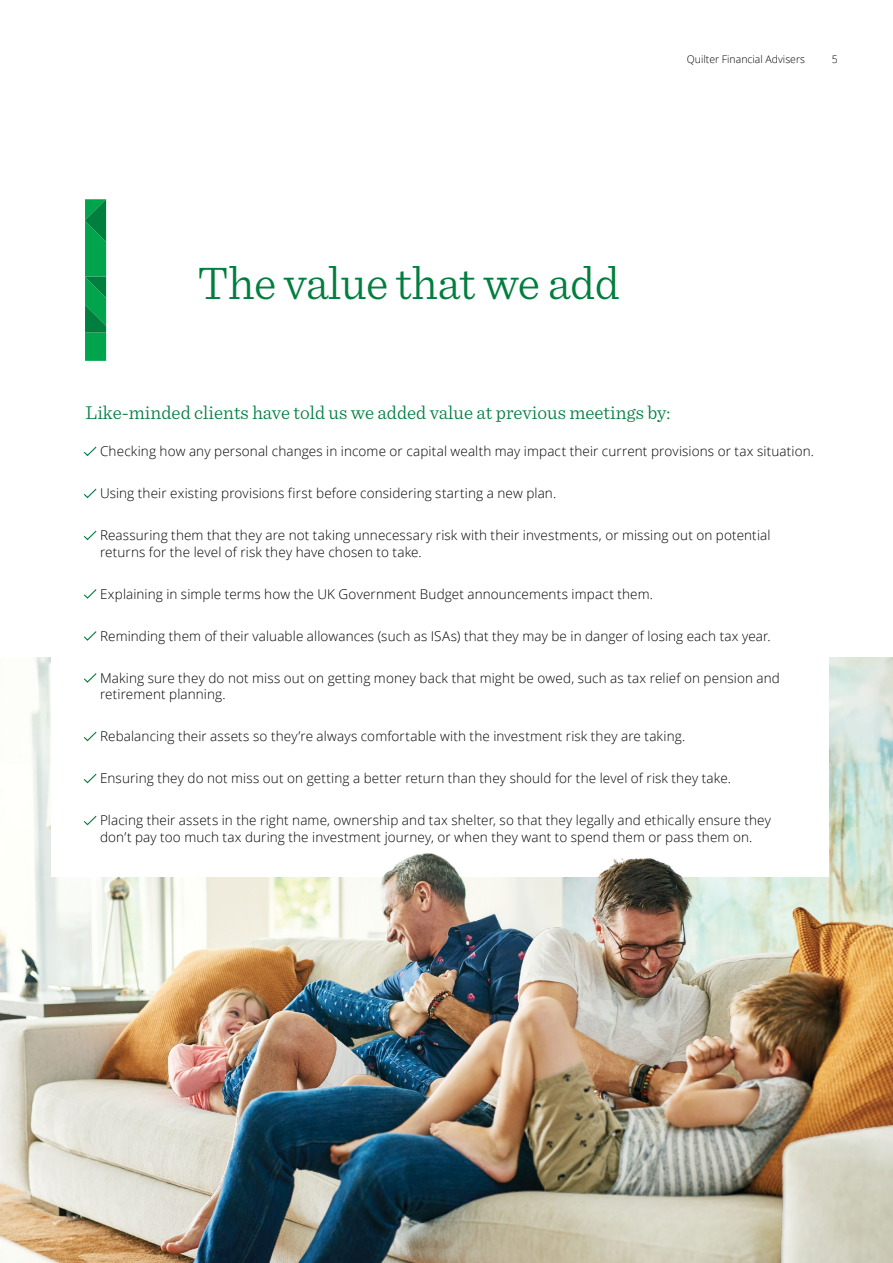
<style>
.page{position:relative;width:893px;height:1263px;background:#fff}
.page>*{position:absolute;margin:0;border:0;box-sizing:border-box;transform-origin:0 0}
.t1{font:300 48px "Sentinel";letter-spacing:-.01em;color:#007e3e}
.t2{font:300 19.5px "Sentinel";color:#007e3e}
.t3{font:300 13.5px/16.5px "Open Sans";letter-spacing:.01em;color:#000}
.t4{font:300 10.5px "Open Sans";color:#000}
</style>
<div class="page">
<img style="left:30px;top:657px;width:863px;height:142px">
<div style="left:52px;top:610px;width:777px;height:266px;background:#fff"></div>
<svg style="left:85px;top:199px;width:21px;height:162px;background:#03994a"></svg>
<svg style="left:83px;top:446px;width:14px;height:11px"></svg>
<svg style="left:83px;top:488px;width:14px;height:11px"></svg>
<svg style="left:83px;top:530px;width:14px;height:11px"></svg>
<svg style="left:83px;top:589px;width:14px;height:10px"></svg>
<svg style="left:83px;top:631px;width:14px;height:10px"></svg>
<svg style="left:83px;top:673px;width:14px;height:10px"></svg>
<svg style="left:83px;top:731px;width:14px;height:11px"></svg>
<svg style="left:83px;top:773px;width:14px;height:11px"></svg>
<img style="left:0;top:799px;width:893px;height:464px">
<p class="t4" style="left:687px;top:52px;width:120px">Quilter Financial Advisers</p>
<p class="t4" style="left:832px;top:52px;width:7px">5</p>
<h1 class="t1" style="left:197px;top:247px;width:424px">The value that we add</h1>
<h2 class="t2" style="left:86px;top:398px;width:586px">Like-minded clients have told us we added value at previous meetings by:</h2>
<p class="t3" style="left:100px;top:443px;width:716px">Checking how any personal changes in income or capital wealth may impact their current provisions or tax situation.</p>
<p class="t3" style="left:100px;top:485px;width:458px">Using their existing provisions first before considering starting a new plan.</p>
<p class="t3" style="left:100px;top:527px;width:672px">Reassuring them that they are not taking unnecessary risk with their investments, or missing out on potential returns for the level of risk they have chosen to take.</p>
<p class="t3" style="left:100px;top:585px;width:554px">Explaining in simple terms how the UK Government Budget announcements impact them.</p>
<p class="t3" style="left:100px;top:627px;width:672px">Reminding them of their valuable allowances (such as ISAs) that they may be in danger of losing each tax year.</p>
<p class="t3" style="left:100px;top:669px;width:681px">Making sure they do not miss out on getting money back that might be owed, such as tax relief on pension and retirement planning.</p>
<p class="t3" style="left:100px;top:728px;width:587px">Rebalancing their assets so they’re always comfortable with the investment risk they are taking.</p>
<p class="t3" style="left:100px;top:770px;width:632px">Ensuring they do not miss out on getting a better return than they should for the level of risk they take.</p>
<p class="t3" style="left:100px;top:812px;width:673px">Placing their assets in the right name, ownership and tax shelter, so that they legally and ethically ensure they don’t pay too much tax during the investment journey, or when they want to spend them or pass them on.</p>
</div>
